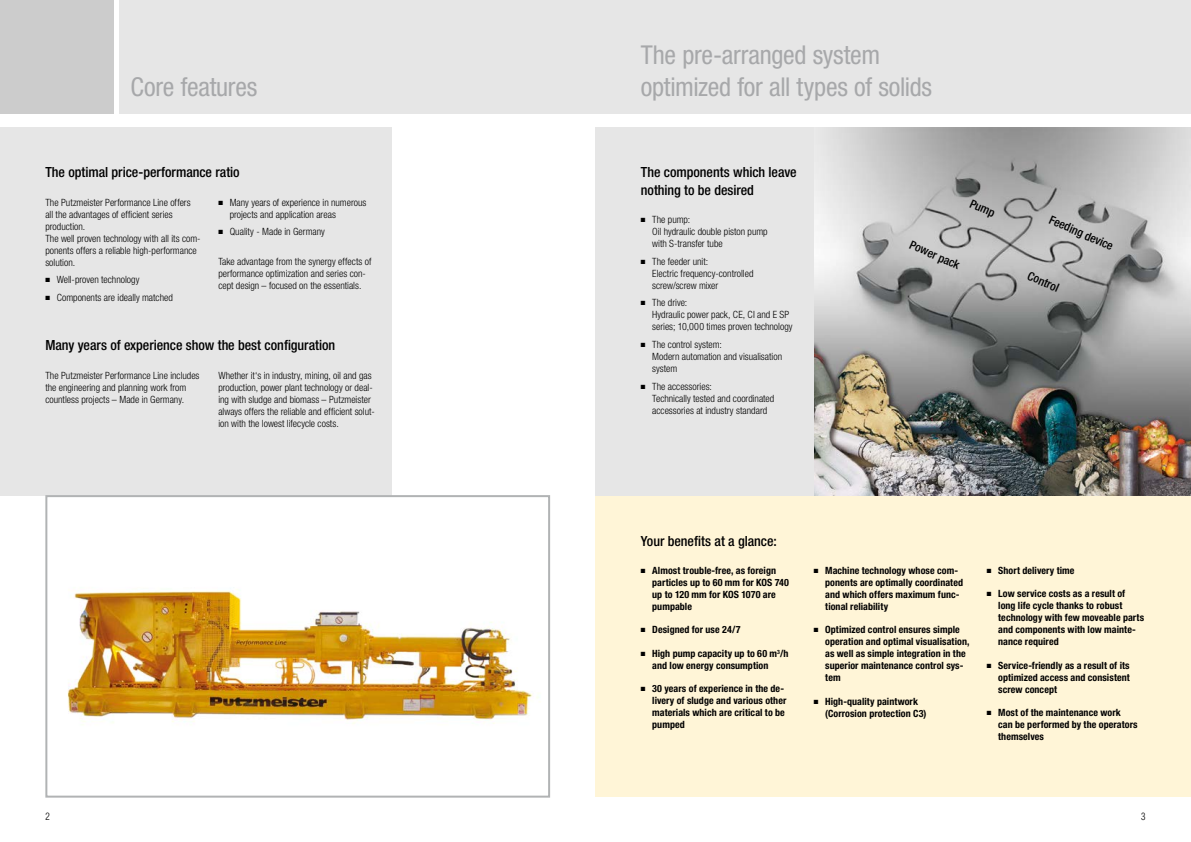
<style>
.page{position:relative;width:1191px;height:842px;background:#fff}
.page>*{position:absolute;margin:0;border:0;box-sizing:border-box;transform-origin:0 0}
.t1{font:condensed 26px/32.5px "Helvetica Neue LT Pro";letter-spacing:-.01em;color:#a7a8aa}
.t2{font:500 condensed 14px/17.5px "Helvetica Neue LT Pro";letter-spacing:-.005em;color:#000}
.t3{font:500 condensed 12px "Helvetica Neue LT Pro";color:#000}
.t4{font:300 condensed 10px/12px "Helvetica Neue LT Pro";color:#000}
.t5{font:700 condensed 10px/12px "Helvetica Neue LT Pro";letter-spacing:.005em;color:#000}
.t6{font:300 condensed 10px "Helvetica LT Std";color:#000}
</style>
<div class="page">
<img style="left:814px;top:128px;width:377px;height:368px">
<div style="left:595px;top:496px;width:596px;height:301px;background:#fff5d7"></div>
<div style="left:119px;top:0;width:476px;height:113px;background:#e6e6e6"></div>
<div style="left:0;top:0;width:113px;height:113px;background:#ccc"></div>
<div style="left:595px;top:0;width:596px;height:113px;background:#e6e6e6"></div>
<div style="left:0;top:128px;width:391px;height:368px;background:#e6e6e6"></div>
<div style="left:595px;top:128px;width:219px;height:368px;background:#e6e6e6"></div>
<img style="left:67px;top:589px;width:472px;height:135px">
<div style="left:45px;top:495px;width:505px;height:303px;border:2px solid #b1b3b4"></div>
<h1 class="t1" style="left:130px;top:71px;width:128px">Core features</h1>
<h2 class="t2" style="left:45px;top:163px;width:196px">The optimal price-performance ratio</h2>
<p class="t4" style="left:45px;top:196px;width:157px">The Putzmeister Performance Line offers all the advantages of efficient series production.<br>The well proven technology with all its com&shy;ponents offers a reliable high-performance solution.</p>
<p class="t4" style="left:45px;top:274px;width:96px">■ Well-proven technology</p>
<p class="t4" style="left:45px;top:291px;width:129px">■ Components are ideally matched</p>
<p class="t4" style="left:230px;top:196px;width:138px;text-indent:-11px">■ Many years of experience in numerous projects and application areas</p>
<p class="t4" style="left:218px;top:226px;width:108px">■ Quality - Made in Germany</p>
<p class="t4" style="left:218px;top:255px;width:155px">Take advantage from the synergy effects of performance optimization and series con&shy;cept design – focused on the essentials.</p>
<h2 class="t2" style="left:45px;top:336px;width:291px">Many years of experience show the best configuration</h2>
<p class="t4" style="left:45px;top:369px;width:156px">The Putzmeister Performance Line includes the engineering and planning work from countless projects – Made in Germany.</p>
<p class="t4" style="left:218px;top:369px;width:157px">Whether it‘s in industry, mining, oil and gas production, power plant technology or deal&shy;ing with sludge and biomass – Putzmeister always offers the reliable and efficient solut&shy;ion with the lowest lifecycle costs.</p>
<h1 class="t1" style="left:641px;top:38px;width:293px">The pre-arranged system optimized for all types of solids</h1>
<h2 class="t2" style="left:641px;top:163px;width:157px">The components which leave nothing to be desired</h2>
<p class="t4" style="left:652px;top:213px;width:117px;text-indent:-11px">■ The pump:<br>Oil hydraulic double piston pump with S-transfer tube</p>
<p class="t4" style="left:652px;top:255px;width:103px;text-indent:-11px">■ The feeder unit:<br>Electric frequency-controlled screw/screw mixer</p>
<p class="t4" style="left:652px;top:297px;width:142px;text-indent:-11px">■ The drive:<br>Hydraulic power pack, CE, CI and E SP series; 10,000 times proven technology</p>
<p class="t4" style="left:652px;top:338px;width:131px;text-indent:-11px">■ The control system:<br>Modern automation and visualisation system</p>
<p class="t4" style="left:652px;top:380px;width:124px;text-indent:-11px">■ The accessories:<br>Technically tested and coordinated accessories at industry standard</p>
<p class="t3" style="left:973px;top:196px;width:28px;rotate:24deg">Pump</p>
<p class="t3" style="left:913px;top:237px;width:55px;rotate:24deg">Power pack</p>
<p class="t3" style="left:1052px;top:212px;width:70px;rotate:24deg">Feeding device</p>
<p class="t3" style="left:1031px;top:268px;width:35px;rotate:24deg">Control</p>
<h2 class="t2" style="left:641px;top:532px;width:137px">Your benefits at a glance:</h2>
<p class="t5" style="left:652px;top:564px;width:138px;text-indent:-11px">■ Almost trouble-free, as foreign particles up to 60 mm for KOS 740 up to 120 mm for KOS 1070 are pumpable</p>
<p class="t5" style="left:641px;top:624px;width:101px">■ Designed for use 24/7</p>
<p class="t5" style="left:652px;top:647px;width:138px;text-indent:-11px">■ High pump capacity up to 60 m<sup>3</sup>/h and low energy consumption</p>
<p class="t5" style="left:652px;top:682px;width:136px;text-indent:-11px">■ 30 years of experience in the de-- livery of sludge and various other materials which are critical to be pumped</p>
<p class="t5" style="left:825px;top:564px;width:139px;text-indent:-11px">■ Machine technology whose com&shy;ponents are optimally coordinated and which offers maximum func-- tional reliability</p>
<p class="t5" style="left:825px;top:624px;width:146px;text-indent:-11px">■ Optimized control ensures simple operation and optimal visualisation, as well as simple integration in the superior maintenance control sys&shy;tem</p>
<p class="t5" style="left:825px;top:695px;width:103px;text-indent:-11px">■ High-quality paintwork (Corrosion protection C3)</p>
<p class="t5" style="left:987px;top:564px;width:89px">■ Short delivery time</p>
<p class="t5" style="left:998px;top:588px;width:147px;text-indent:-11px">■ Low service costs as a result of long life cycle thanks to robust technology with few moveable parts and components with low mainte&shy;nance required</p>
<p class="t5" style="left:998px;top:659px;width:133px;text-align:justify;text-indent:-11px">■ Service-friendly as a result of its optimized access and consistent screw concept</p>
<p class="t5" style="left:998px;top:706px;width:141px;text-indent:-11px">■ Most of the maintenance work can be performed by the operators themselves</p>
<p class="t6" style="left:45px;top:810px;width:6px">2</p>
<p class="t6" style="left:1141px;top:810px;width:6px">3</p>
</div>
